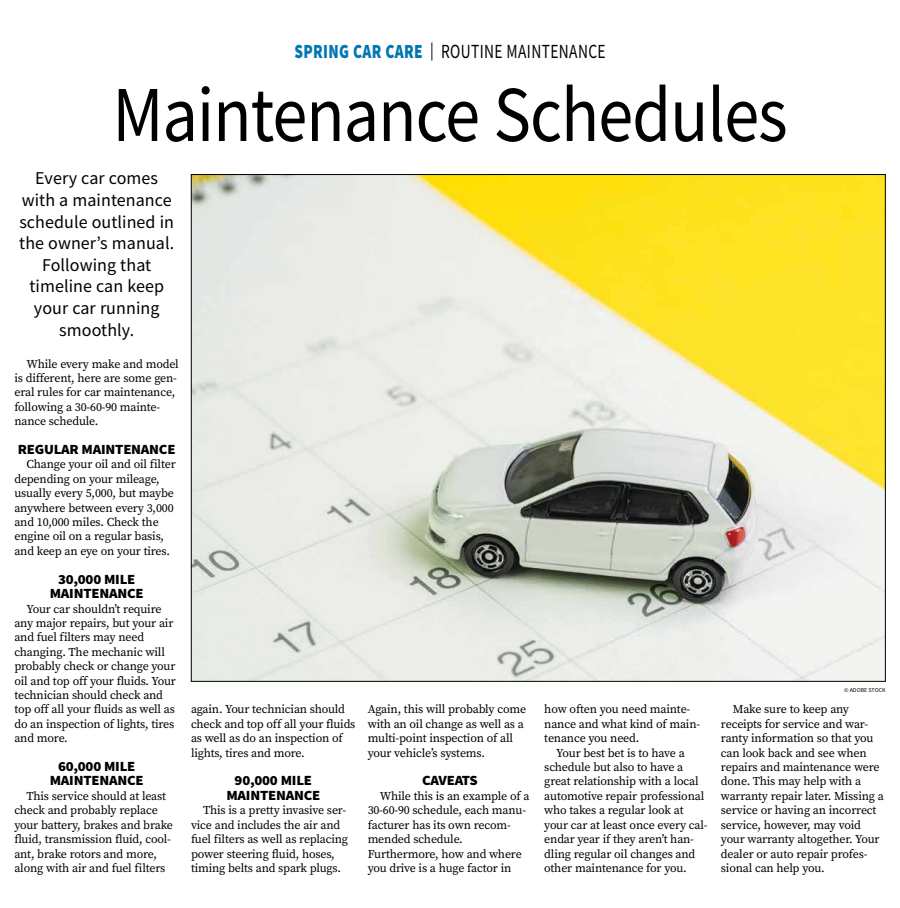
<style>
.page{position:relative;width:900px;height:908px;background:#fff}
.page>*{position:absolute;margin:0;border:0;box-sizing:border-box;transform-origin:0 0}
.t1{font:79.2px "Source Sans Pro";letter-spacing:-.015em;color:#000;scale:.89 1}
.t2{font:20px "Source Sans Pro";letter-spacing:.025em;color:#000;scale:.77 1}
.t3{font:18px/21.6px "Source Sans Pro";letter-spacing:.005em;color:#000;text-align:center}
.t4{font:900 14px/14.4px "Source Sans Pro";letter-spacing:-.015em;color:#000;text-align:center;scale:1.05 1}
.t5{font:12px/14.4px "Source Serif Pro";letter-spacing:-.015em;color:#000}
.t6{font:6px "Source Sans Pro";color:#000}
.s1{font-weight:900;color:#0077b1}
.s2{font-size:18px}
</style>
<div class="page">
<img style="left:193px;top:176px;width:691px;height:503px">
<h2 class="t2" style="left:294px;top:39px;width:406px"><span class="s1">SPRING CAR CARE</span> <span class="s2">|</span> ROUTINE MAINTENANCE</h2>
<h1 class="t1" style="left:112px;top:64px;width:760px">Maintenance Schedules</h1>
<h3 class="t3" style="left:19px;top:167px;width:156px">Every car comes with a maintenance schedule outlined in the owner’s manual.<br>Following that timeline can keep your car running smoothly.</h3>
<p class="t5" style="left:14px;top:356px;width:166px;text-indent:12px">While every make and model is different, here are some gen&shy;eral rules for car maintenance, following a 30-60-90 mainte&shy;nance schedule.</p>
<p class="t4" style="left:18px;top:442px;width:152px">REGULAR MAINTENANCE</p>
<p class="t5" style="left:14px;top:457px;width:163px;text-indent:12px">Change your oil and oil filter depending on your mileage, usually every 5,000, but maybe anywhere between every 3,000 and 10,000 miles. Check the engine oil on a regular basis, and keep an eye on your tires.</p>
<p class="t4" style="left:50px;top:571px;width:91px">30,000 MILE<br>MAINTENANCE</p>
<p class="t5" style="left:14px;top:601px;width:163px;text-indent:12px">Your car shouldn’t require any major repairs, but your air and fuel filters may need changing. The mechanic will probably check or change your oil and top off your fluids. Your technician should check and top off all your fluids as well as do an inspection of lights, tires and more.</p>
<p class="t4" style="left:50px;top:758px;width:91px">60,000 MILE<br>MAINTENANCE</p>
<p class="t5" style="left:14px;top:788px;width:160px;text-indent:12px">This service should at least check and probably replace your battery, brakes and brake fluid, transmission fluid, cool&shy;ant, brake rotors and more, along with air and fuel filters</p>
<p class="t5" style="left:191px;top:702px;width:166px">again. Your technician should check and top off all your fluids as well as do an inspection of lights, tires and more.</p>
<p class="t4" style="left:226px;top:773px;width:91px">90,000 MILE<br>MAINTENANCE</p>
<p class="t5" style="left:191px;top:802px;width:159px;text-indent:12px">This is a pretty invasive ser&shy;vice and includes the air and fuel filters as well as replacing power steering fluid, hoses, timing belts and spark plugs.</p>
<p class="t5" style="left:368px;top:702px;width:160px">Again, this will probably come with an oil change as well as a multi-point inspection of all your vehicle’s systems.</p>
<p class="t4" style="left:422px;top:773px;width:55px">CAVEATS</p>
<p class="t5" style="left:368px;top:788px;width:163px;text-indent:12px">While this is an example of a<br>30-60-90 schedule, each manu&shy;facturer has its own recom&shy;mended schedule.<br>Furthermore, how and where you drive is a huge factor in</p>
<p class="t5" style="left:544px;top:702px;width:157px">how often you need mainte&shy;nance and what kind of main&shy;tenance you need.</p>
<p class="t5" style="left:544px;top:745px;width:165px;text-indent:12px">Your best bet is to have a schedule but also to have a great relationship with a local automotive repair professional who takes a regular look at your car at least once every cal&shy;endar year if they aren’t han&shy;dling regular oil changes and other maintenance for you.</p>
<p class="t6" style="left:844px;top:686px;width:43px">© ADOBE STOCK</p>
<p class="t5" style="left:721px;top:702px;width:164px;text-indent:12px">Make sure to keep any receipts for service and war&shy;ranty information so that you can look back and see when repairs and maintenance were done. This may help with a warranty repair later. Missing a service or having an incorrect service, however, may void your warranty altogether. Your dealer or auto repair profes&shy;sional can help you.</p>
</div>
